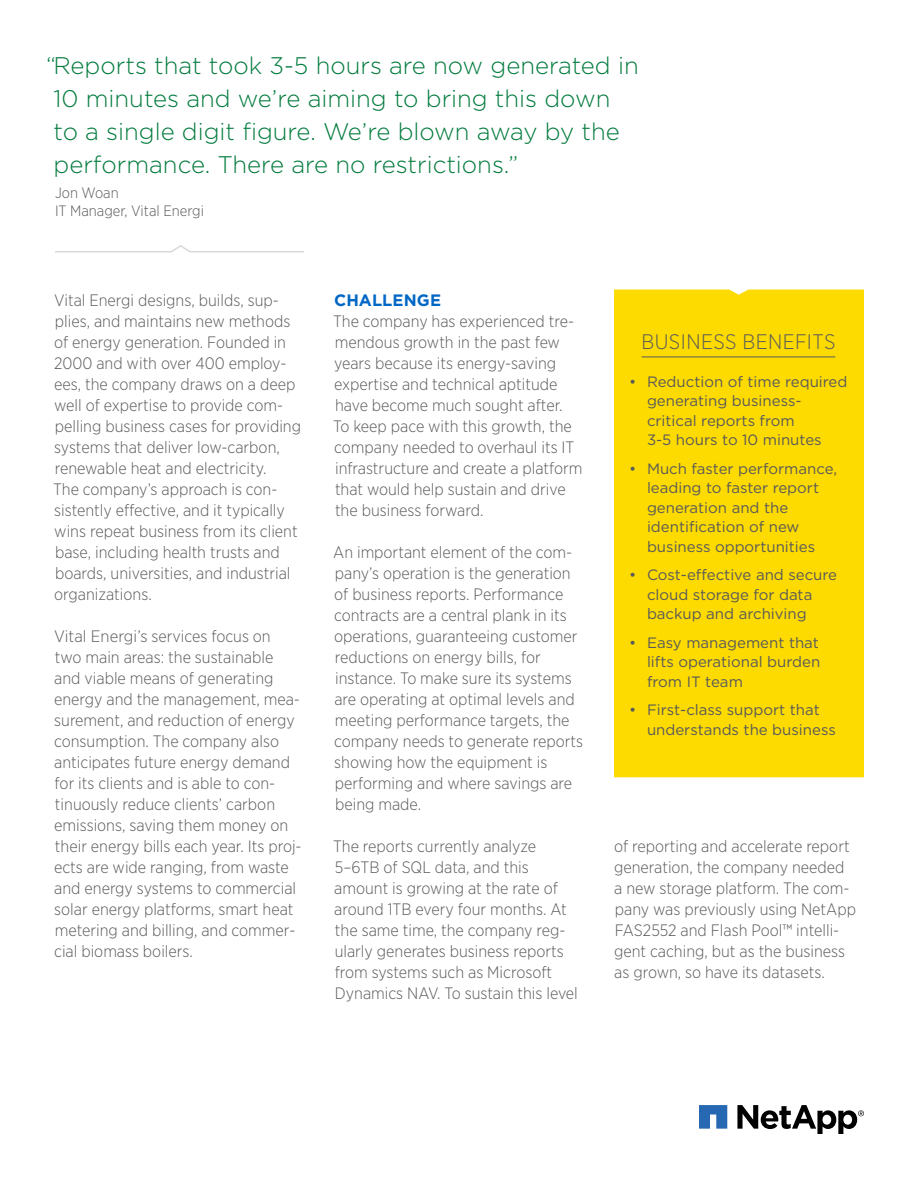
<style>
.page{position:relative;width:918px;height:1188px;background:#fff}
.page>*{position:absolute;margin:0;border:0;box-sizing:border-box;transform-origin:0 0}
.t1{font:300 24px/33px "Gotham HTF";color:#037b3e}
.t2{font:300 21px "Gotham Narrow";letter-spacing:.02em;color:#58595b}
.t3{font:300 16.5px/21px "Gotham Narrow";color:#58595b}
.t4{font:700 16.5px "Gotham HTF";letter-spacing:.005em;color:#0067c5}
.t5{font:15px/19.5px "Gotham HTF";color:#58595b}
.t6{font:300 15px/18px "Gotham Narrow";color:#58595b}
</style>
<div class="page">
<svg style="left:699px;top:1105px;width:28px;height:24px"></svg>
<svg style="left:737px;top:1105px;width:127px;height:29px"></svg>
<svg style="left:55px;top:245px;width:249px;height:8px"></svg>
<div style="left:614px;top:290px;width:250px;height:487px;background:#fdda00"></div>
<hr style="left:642px;top:357px;width:193px;height:1px;background:#58595b">
<h1 class="t1" style="left:54px;top:49px;width:587px;text-indent:-8px">“Reports that took 3-5 hours are now generated in 10 minutes and we’re aiming to bring this down to a single digit figure. We’re blown away by the performance. There are no restrictions.”</h1>
<p class="t6" style="left:55px;top:184px;width:151px">Jon Woan<br>IT Manager, Vital Energi</p>
<p class="t3" style="left:53px;top:289px;width:249px">Vital Energi designs, builds, sup&shy;plies, and maintains new methods of energy generation. Founded in 2000 and with over 400 employ&shy;ees, the company draws on a deep well of expertise to provide com&shy;pelling business cases for providing systems that deliver low-carbon, renewable heat and electricity.<br>The company’s approach is con&shy;sistently effective, and it typically wins repeat business from its client base, including health trusts and boards, universities, and industrial organizations.</p>
<p class="t3" style="left:54px;top:625px;width:249px">Vital Energi’s services focus on<br>two main areas: the sustainable and viable means of generating energy and the management, mea&shy;surement, and reduction of energy consumption. The company also anticipates future energy demand for its clients and is able to con&shy;tinuously reduce clients’ carbon emissions, saving them money on their energy bills each year. Its proj&shy;ects are wide ranging, from waste and energy systems to commercial solar energy platforms, smart heat metering and billing, and commer&shy;cial biomass boilers.</p>
<p class="t4" style="left:334px;top:291px;width:109px">CHALLENGE</p>
<p class="t3" style="left:333px;top:310px;width:251px">The company has experienced tre&shy;mendous growth in the past few years because its energy-saving expertise and technical aptitude have become much sought after.<br>To keep pace with this growth, the company needed to overhaul its IT infrastructure and create a platform that would help sustain and drive the business forward.</p>
<p class="t3" style="left:333px;top:541px;width:251px">An important element of the com&shy;pany’s operation is the generation of business reports. Performance contracts are a central plank in its operations, guaranteeing customer reductions on energy bills, for instance. To make sure its systems are operating at optimal levels and meeting performance targets, the company needs to generate reports showing how the equipment is performing and where savings are being made.</p>
<p class="t3" style="left:333px;top:835px;width:246px">The reports currently analyze<br>5–6TB of SQL data, and this amount is growing at the rate of around 1TB every four months. At the same time, the company reg&shy;ularly generates business reports from systems such as Microsoft<br>Dynamics NAV. To sustain this level</p>
<p class="t3" style="left:614px;top:835px;width:243px">of reporting and accelerate report generation, the company needed a new storage platform. The com&shy;pany was previously using NetApp<br>FAS2552 and Flash Pool™ intelli&shy;gent caching, but as the business as grown, so have its datasets.</p>
<p class="t2" style="left:641px;top:329px;width:196px">BUSINESS BENEFITS</p>
<p class="t5" style="left:647px;top:371px;width:202px;text-indent:-18px">• Reduction of time required generating business&shy;critical reports from<br>3-5 hours to 10 minutes</p>
<p class="t5" style="left:647px;top:458px;width:192px;text-indent:-18px">• Much faster performance, leading to faster report generation and the identification of new business opportunities</p>
<p class="t5" style="left:647px;top:565px;width:192px;text-indent:-18px">• Cost-effective and secure cloud storage for data backup and archiving</p>
<p class="t5" style="left:647px;top:632px;width:175px;text-align:justify;text-indent:-18px">• Easy management that lifts operational burden from IT team</p>
<p class="t5" style="left:647px;top:700px;width:190px;text-indent:-18px">• First-class support that understands the business</p>
</div>
